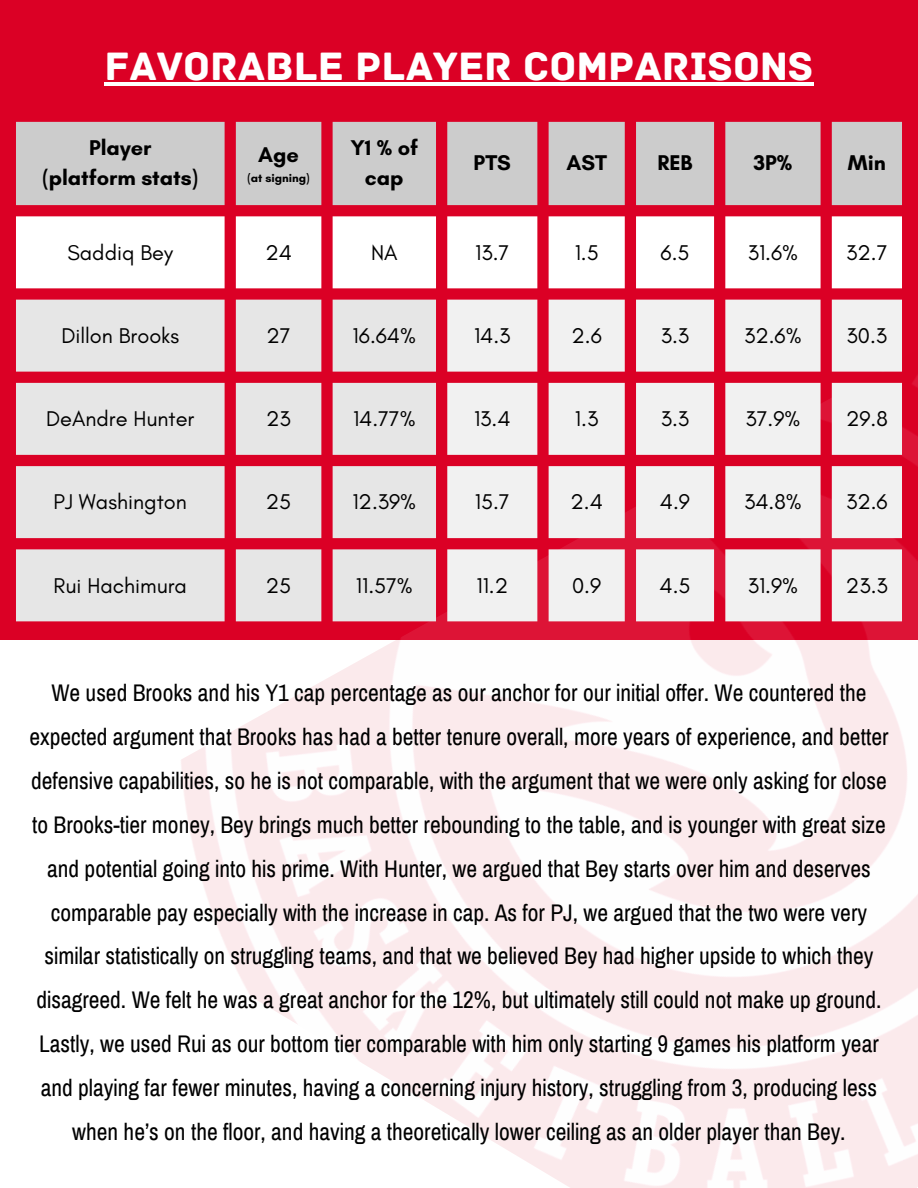
<style>
.page{position:relative;width:918px;height:1188px;background:#db0025}
.page>*{position:absolute;margin:0;border:0;box-sizing:border-box;transform-origin:0 0}
.t1{font:41.7px "Archive";color:#fff}
.t2{font:23.55px/43.8px "Archivo Narrow";color:#000;text-align:center}
.t3{font:21.75px "Glacial Indifference";color:#000}
.t4{font:700 21.75px/30px "Glacial Indifference";color:#000;text-align:center}
.t5{font:700 12px "Glacial Indifference";color:#000}
</style>
<div class="page">
<img style="left:12px;top:375px;width:906px;height:813px">
<svg style="left:16px;top:122px;width:886px;height:83px;background:#cdb9bd"></svg>
<svg style="left:16px;top:216px;width:886px;height:72px;background:#fbe7ea"></svg>
<svg style="left:16px;top:300px;width:420px;height:321px;background:#e4c2c8"></svg>
<svg style="left:447px;top:300px;width:455px;height:321px;background:#ecc2ca"></svg>
<hr style="left:104px;top:82px;width:709px;height:4px;background:#fff">
<p class="t1" style="left:104px;top:41px;width:710px">FAVORABLE PLAYER COMPARISONS</p>
<p class="t4" style="left:89px;top:132px;width:64px">Player</p>
<h1 class="t4" style="left:42px;top:162px;width:157px">(platform stats)</h1>
<p class="t4" style="left:258px;top:139px;width:42px">Age</p>
<p class="t5" style="left:247px;top:170px;width:64px">(at signing)</p>
<p class="t4" style="left:350px;top:132px;width:69px">Y1 % of cap</p>
<p class="t4" style="left:474px;top:147px;width:39px">PTS</p>
<p class="t4" style="left:566px;top:147px;width:42px">AST</p>
<p class="t4" style="left:657px;top:147px;width:37px">REB</p>
<p class="t4" style="left:754px;top:147px;width:40px">3P%</p>
<p class="t4" style="left:848px;top:147px;width:40px">Min</p>
<p class="t3" style="left:67px;top:239px;width:107px">Saddiq Bey</p>
<p class="t3" style="left:265px;top:239px;width:28px">24</p>
<p class="t3" style="left:371px;top:239px;width:28px">NA</p>
<p class="t3" style="left:475px;top:239px;width:36px">13.7</p>
<p class="t3" style="left:575px;top:239px;width:26px">1.5</p>
<p class="t3" style="left:661px;top:239px;width:30px">6.5</p>
<p class="t3" style="left:748px;top:239px;width:52px">31.6%</p>
<p class="t3" style="left:846px;top:239px;width:43px">32.7</p>
<p class="t3" style="left:61px;top:322px;width:119px">Dillon Brooks</p>
<p class="t3" style="left:267px;top:322px;width:26px">27</p>
<p class="t3" style="left:353px;top:322px;width:65px">16.64%</p>
<p class="t3" style="left:474px;top:322px;width:38px">14.3</p>
<p class="t3" style="left:572px;top:322px;width:32px">2.6</p>
<p class="t3" style="left:661px;top:322px;width:30px">3.3</p>
<p class="t3" style="left:744px;top:322px;width:59px">32.6%</p>
<p class="t3" style="left:847px;top:322px;width:42px">30.3</p>
<p class="t3" style="left:46px;top:405px;width:150px">DeAndre Hunter</p>
<p class="t3" style="left:266px;top:405px;width:26px">23</p>
<p class="t3" style="left:353px;top:405px;width:64px">14.77%</p>
<p class="t3" style="left:474px;top:405px;width:38px">13.4</p>
<p class="t3" style="left:575px;top:405px;width:25px">1.3</p>
<p class="t3" style="left:661px;top:405px;width:30px">3.3</p>
<p class="t3" style="left:746px;top:405px;width:56px">37.9%</p>
<p class="t3" style="left:846px;top:405px;width:43px">29.8</p>
<p class="t3" style="left:54px;top:489px;width:135px">PJ Washington</p>
<p class="t3" style="left:266px;top:489px;width:27px">25</p>
<p class="t3" style="left:352px;top:489px;width:65px">12.39%</p>
<p class="t3" style="left:475px;top:489px;width:36px">15.7</p>
<p class="t3" style="left:571px;top:489px;width:34px">2.4</p>
<p class="t3" style="left:660px;top:489px;width:32px">4.9</p>
<p class="t3" style="left:744px;top:489px;width:59px">34.8%</p>
<p class="t3" style="left:846px;top:489px;width:43px">32.6</p>
<p class="t3" style="left:54px;top:572px;width:135px">Rui Hachimura</p>
<p class="t3" style="left:266px;top:572px;width:27px">25</p>
<p class="t3" style="left:356px;top:572px;width:58px">11.57%</p>
<p class="t3" style="left:476px;top:572px;width:33px">11.2</p>
<p class="t3" style="left:572px;top:572px;width:31px">0.9</p>
<p class="t3" style="left:660px;top:572px;width:32px">4.5</p>
<p class="t3" style="left:748px;top:572px;width:52px">31.9%</p>
<p class="t3" style="left:846px;top:572px;width:43px">23.3</p>
<p class="t2" style="left:30px;top:671px;width:860px">We used Brooks and his Y1 cap percentage as our anchor for our initial offer. We countered the expected argument that Brooks has had a better tenure overall, more years of experience, and better defensive capabilities, so he is not comparable, with the argument that we were only asking for close to Brooks-tier money, Bey brings much better rebounding to the table, and is younger with great size and potential going into his prime. With Hunter, we argued that Bey starts over him and deserves comparable pay especially with the increase in cap. As for PJ, we argued that the two were very similar statistically on struggling teams, and that we believed Bey had higher upside to which they disagreed. We felt he was a great anchor for the 12%, but ultimately still could not make up ground.<br>Lastly, we used Rui as our bottom tier comparable with him only starting 9 games his platform year and playing far fewer minutes, having a concerning injury history, struggling from 3, producing less when he’s on the floor, and having a theoretically lower ceiling as an older player than Bey.</p>
</div>
